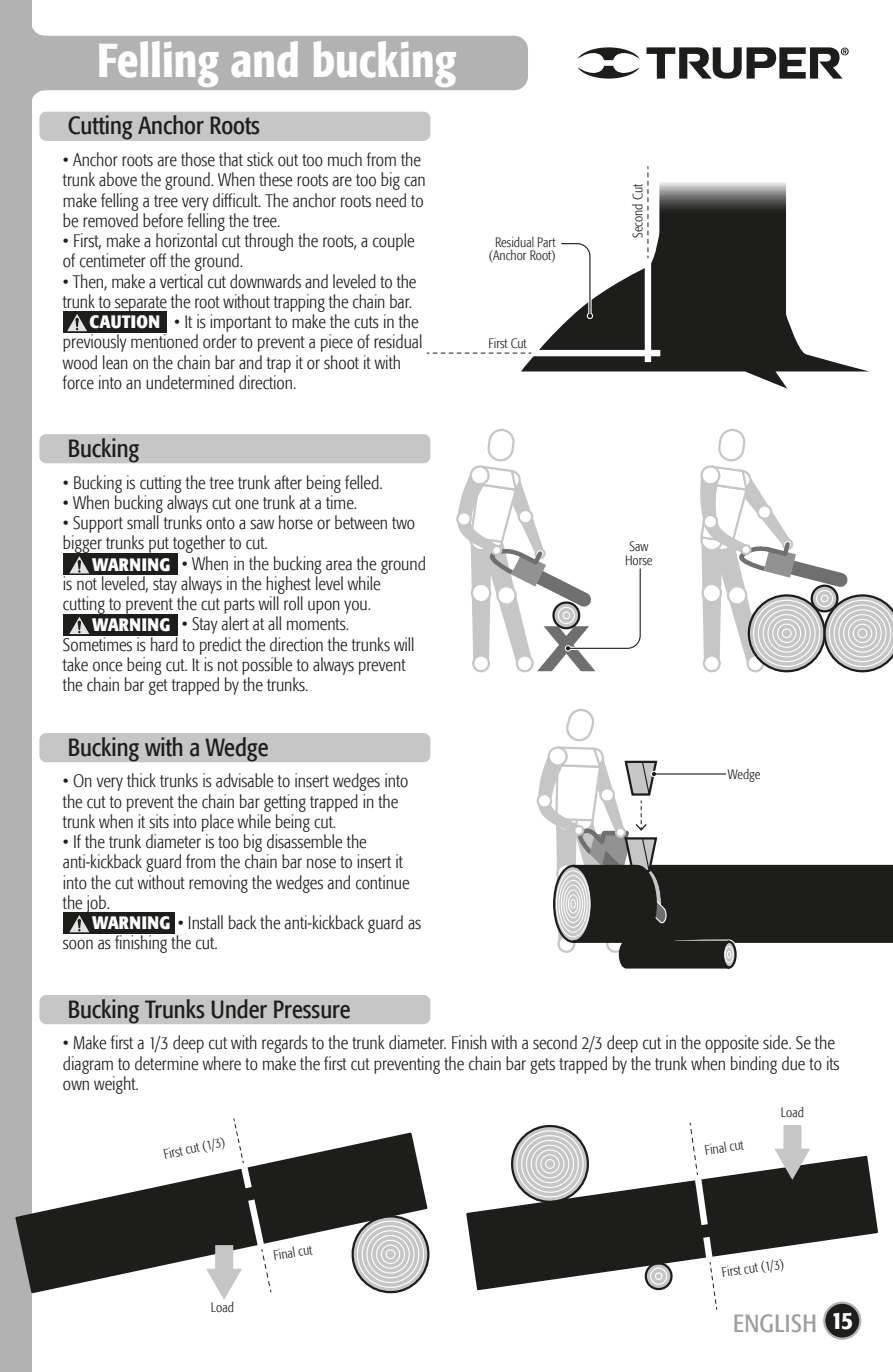
<style>
.page{position:relative;width:893px;height:1372px;background:#fff}
.page>*{position:absolute;margin:0;border:0;box-sizing:border-box;transform-origin:0 0}
.t1{font:500 condensed 47.25px "Formata";color:#fff}
.t2{font:condensed 24.75px "Formata";color:#1d1d1b}
.t3{font:condensed 24.75px "Formata";letter-spacing:.02em;color:#9d9d9c}
.t4{font:500 condensed 24.75px "Formata";color:#fff}
.t5{font:300 condensed 18px/20.2px "Formata";color:#1d1d1b}
.t6{font:700 condensed 18px "Formata";letter-spacing:.02em;color:#fff}
.t7{font:300 condensed 13.5px/13.5px "Formata";color:#1d1d1b;text-align:center}
.s1{font-weight:700;color:#fff}
</style>
<div class="page">
<div style="left:0;top:0;width:31px;height:1371px;background:#b3b2b2"></div>
<div style="left:31px;top:36px;width:497px;height:54px;background:#b3b2b2;border-radius:14px"></div>
<svg style="left:31px;top:22px;width:14px;height:82px"></svg>
<div style="left:39px;top:112px;width:391px;height:29px;background:#c6c6c6;border-radius:7px"></div>
<div style="left:39px;top:434px;width:391px;height:29px;background:#c6c6c6;border-radius:7px"></div>
<div style="left:39px;top:733px;width:391px;height:29px;background:#c6c6c6;border-radius:7px"></div>
<div style="left:39px;top:994px;width:391px;height:30px;background:#c6c6c6;border-radius:7px"></div>
<svg style="left:521px;top:180px;width:348px;height:208px"></svg>
<div style="left:456px;top:511px;width:16px;height:16px;border:2px solid #c6c6c6;border-radius:50%"></div>
<div style="left:537px;top:793px;width:15px;height:15px;border:2px solid #c6c6c6;border-radius:50%"></div>
<svg style="left:700px;top:429px;width:193px;height:244px"></svg>
<div style="left:834px;top:604px;width:57px;height:58px;border:1px solid #fff;border-radius:50%"></div>
<div style="left:838px;top:609px;width:48px;height:48px;border:1px solid #fff;border-radius:50%"></div>
<div style="left:843px;top:614px;width:39px;height:38px;border:1px solid #fff;border-radius:50%"></div>
<div style="left:848px;top:618px;width:29px;height:30px;border:1px solid #fff;border-radius:50%"></div>
<div style="left:853px;top:623px;width:19px;height:20px;border:1px solid #fff;border-radius:50%"></div>
<div style="left:857px;top:628px;width:10px;height:10px;border:1px solid #fff;border-radius:50%"></div>
<svg style="left:512px;top:1124px;width:76px;height:30px"></svg>
<svg style="left:466px;top:1154px;width:412px;height:137px"></svg>
<div style="left:645px;top:258px;width:6px;height:104px;background:#fff"></div>
<div style="left:531px;top:350px;width:129px;height:6px;background:#fff"></div>
<svg style="left:15px;top:1130px;width:414px;height:164px"></svg>
<svg style="left:774px;top:1125px;width:36px;height:54px"></svg>
<svg style="left:558px;top:240px;width:35px;height:79px"></svg>
<svg style="left:457px;top:429px;width:184px;height:244px"></svg>
<svg style="left:538px;top:709px;width:355px;height:260px"></svg>
<svg style="left:578px;top:47px;width:271px;height:32px"></svg>
<div style="left:824px;top:1302px;width:36px;height:36px;background:#1d1d1b;border-radius:50%"></div>
<div style="left:823px;top:1301px;width:38px;height:38px;border:2px solid #b3b2b2;border-radius:50%"></div>
<svg style="left:648px;top:167px;width:1px;height:91px"></svg>
<svg style="left:427px;top:353px;width:104px;height:1px"></svg>
<svg style="left:690px;top:1123px;width:27px;height:186px"></svg>
<svg style="left:206px;top:1118px;width:65px;height:181px"></svg>
<div style="left:63px;top:554px;width:114px;height:21px;background:#1d1d1b"></div>
<svg style="left:69px;top:556px;width:21px;height:18px"></svg>
<div style="left:63px;top:614px;width:114px;height:21px;background:#1d1d1b"></div>
<svg style="left:69px;top:617px;width:21px;height:18px"></svg>
<div style="left:63px;top:912px;width:111px;height:21px;background:#1d1d1b"></div>
<svg style="left:69px;top:915px;width:21px;height:18px"></svg>
<div style="left:63px;top:311px;width:103px;height:22px;background:#1d1d1b"></div>
<svg style="left:67px;top:314px;width:20px;height:18px"></svg>
<h1 class="t1" style="left:97px;top:32px;width:361px">Felling and bucking</h1>
<h2 class="t2" style="left:68px;top:111px;width:194px">Cutting Anchor Roots</h2>
<p class="t5" style="left:63px;top:150px;width:364px">• Anchor roots are those that stick out too much from the trunk above the ground. When these roots are too big can make felling a tree very difficult. The anchor roots need to be removed before felling the tree.</p>
<p class="t5" style="left:63px;top:231px;width:353px">• First, make a horizontal cut through the roots, a couple of centimeter off the ground.</p>
<p class="t5" style="left:63px;top:271px;width:355px">• Then, make a vertical cut downwards and leveled to the trunk to separate the root without trapping the chain bar.</p>
<p class="t5" style="left:63px;top:312px;width:361px;text-indent:111px">• It is important to make the cuts in the previously mentioned order to prevent a piece of residual wood lean on the chain bar and trap it or shoot it with force into an undetermined direction.</p>
<p class="t6" style="left:90px;top:311px;width:72px">CAUTION</p>
<h2 class="t2" style="left:68px;top:433px;width:73px">Bucking</h2>
<p class="t5" style="left:63px;top:472px;width:321px">• Bucking is cutting the tree trunk after being felled.</p>
<p class="t5" style="left:63px;top:492px;width:296px">• When bucking always cut one trunk at a time.</p>
<p class="t5" style="left:63px;top:513px;width:354px">• Support small trunks onto a saw horse or between two bigger trunks put together to cut.</p>
<p class="t5" style="left:63px;top:553px;width:365px;text-indent:119px">• When in the bucking area the ground is not leveled, stay always in the highest level while cutting to prevent the cut parts will roll upon you.</p>
<p class="t5" style="left:63px;top:614px;width:353px;text-indent:119px">• Stay alert at all moments.<br>Sometimes is hard to predict the direction the trunks will take once being cut. It is not possible to always prevent the chain bar get trapped by the trunks.</p>
<p class="t6" style="left:92px;top:553px;width:80px">WARNING</p>
<p class="t6" style="left:92px;top:613px;width:80px">WARNING</p>
<h2 class="t2" style="left:68px;top:732px;width:202px">Bucking with a Wedge</h2>
<p class="t5" style="left:63px;top:771px;width:347px">• On very thick trunks is advisable to insert wedges into the cut to prevent the chain bar getting trapped in the trunk when it sits into place while being cut.</p>
<p class="t5" style="left:63px;top:832px;width:348px">• If the trunk diameter is too big disassemble the anti-kickback guard from the chain bar nose to insert it into the cut without removing the wedges and continue the job.</p>
<p class="t5" style="left:63px;top:913px;width:360px;text-indent:29px"><span class="s1">WARNING</span> • Install back the anti-kickback guard as soon as finishing the cut.</p>
<h2 class="t2" style="left:68px;top:994px;width:285px">Bucking Trunks Under Pressure</h2>
<p class="t7" style="left:489px;top:235px;width:68px">Residual Part (Anchor Root)</p>
<p class="t7" style="left:488px;top:336px;width:40px">First Cut</p>
<p class="t7" style="left:631px;top:238px;width:55px;rotate:-90deg">Second Cut</p>
<p class="t7" style="left:625px;top:540px;width:29px">Saw<br>Horse</p>
<p class="t7" style="left:728px;top:767px;width:34px">Wedge</p>
<p class="t5" style="left:63px;top:1033px;width:778px">• Make first a 1/3 deep cut with regards to the trunk diameter. Finish with a second 2/3 deep cut in the opposite side. Se the diagram to determine where to make the first cut preventing the chain bar gets trapped by the trunk when binding due to its own weight.</p>
<p class="t7" style="left:162px;top:1147px;width:64px;rotate:-12deg">First cut (1/3)</p>
<p class="t7" style="left:211px;top:1300px;width:25px">Load</p>
<p class="t7" style="left:273px;top:1248px;width:41px;rotate:-8deg">Final cut</p>
<p class="t7" style="left:704px;top:1143px;width:41px;rotate:-8deg">Final cut</p>
<p class="t7" style="left:781px;top:1105px;width:25px">Load</p>
<p class="t7" style="left:721px;top:1265px;width:64px;rotate:-8deg">First cut (1/3)</p>
<h2 class="t3" style="left:733px;top:1308px;width:85px">ENGLISH</h2>
<h2 class="t4" style="left:831px;top:1305px;width:23px">15</h2>
</div>
